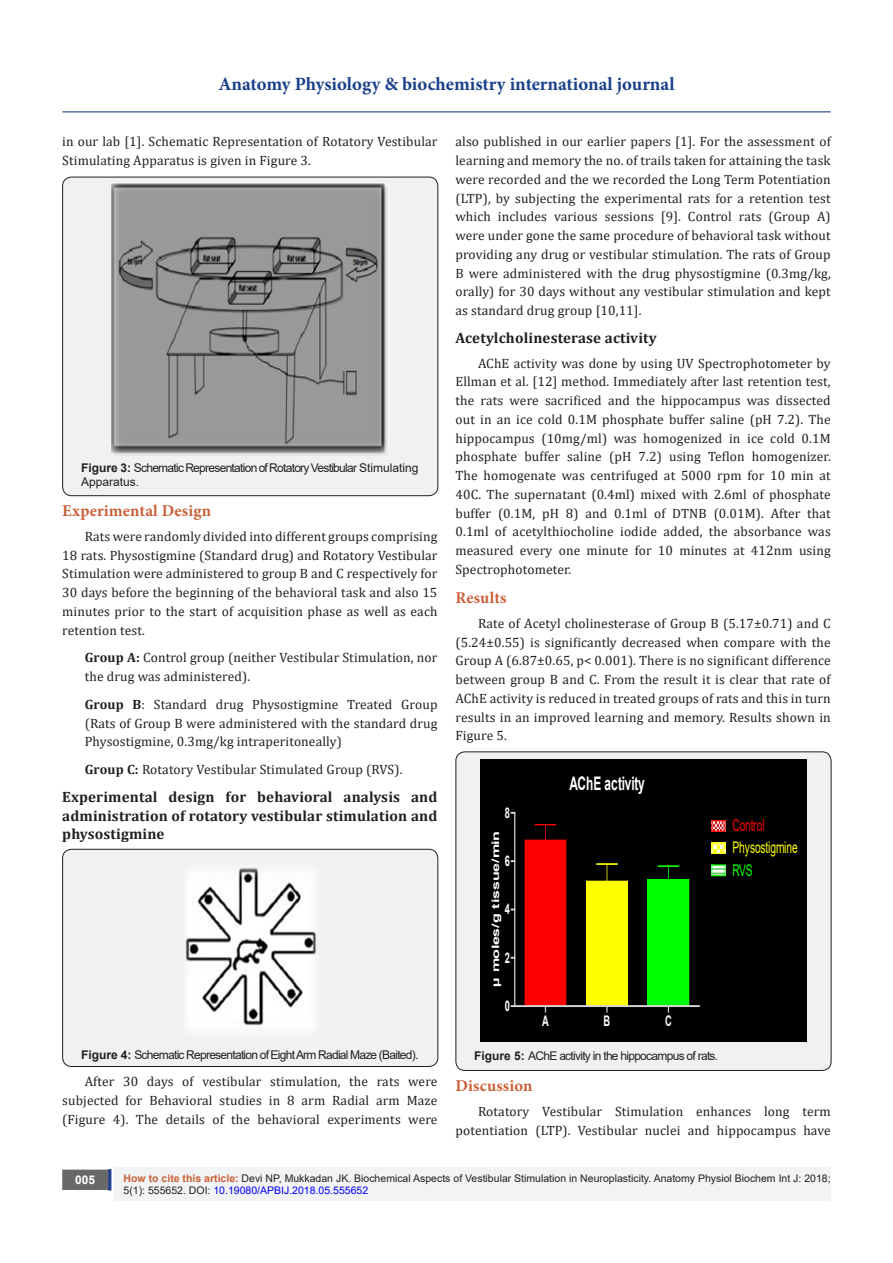
<style>
.page{position:relative;width:893px;height:1263px;background:#fff}
.page>*{position:absolute;margin:0;border:0;box-sizing:border-box;transform-origin:0 0}
.t1{font:700 18.75px "Minion Pro";color:#183f89}
.t2{font:700 18.75px "Arial";letter-spacing:-.01em;color:#fff;scale:.64 1}
.t3{font:700 16.5px "Minion Pro";letter-spacing:.01em;color:#ca5f37}
.t4{font:16.05px/22.2px "Arial";letter-spacing:-.015em;color:#ff0;scale:.64 1}
.No_Spacing{font:700 15px/18.8px "Cambria";letter-spacing:.01em;color:#231f20;text-align:justify}
.t5{font:700 14.7px "Arial";color:#fff;scale:.64 1}
.No_Spacing-2{font:13.5px/18.8px "Cambria";letter-spacing:.01em;color:#231f20;text-align:justify}
.t6{font:12px/14.4px "Arial";letter-spacing:-.06em;color:#231f20}
.t7{font:700 12px "Arial";color:#fff}
.t8{font:10.5px/12.6px "Arial";color:#231f20}
.t9{font:700 10.2px "Arial";letter-spacing:-.015em;color:#fff;scale:1.57 1}
.s1{font-weight:700}
.s2{color:#f00}
.s3{color:#0f0}
.s4{font-weight:700;color:#ca5f37}
.s5{color:#00f}
</style>
<div class="page">
<div style="left:63px;top:1170px;width:44px;height:19px;background:#68676a"></div>
<div style="left:62px;top:1169px;width:46px;height:21px;border:2px solid #68676a"></div>
<div style="left:108px;top:1169px;width:3px;height:21px;background:#183f89;border:2px solid #253f8e"></div>
<hr style="left:62px;top:111px;width:769px;height:1px;background:#253f8e">
<div style="left:115px;top:1167px;width:716px;height:34px;background:#f2f3f4"></div>
<div style="left:63px;top:177px;width:375px;height:319px;background:#f0f1f2;border-radius:9px"></div>
<div style="left:62px;top:177px;width:376px;height:319px;border:1px solid #231f20;border-radius:9px"></div>
<img style="left:111px;top:183px;width:276px;height:272px">
<div style="left:63px;top:849px;width:375px;height:217px;background:#f0f1f2;border-radius:9px"></div>
<div style="left:62px;top:849px;width:376px;height:218px;border:1px solid #231f20;border-radius:9px"></div>
<img style="left:185px;top:868px;width:131px;height:161px">
<div style="left:456px;top:752px;width:375px;height:318px;background:#f0f1f2;border-radius:9px"></div>
<div style="left:455px;top:751px;width:376px;height:320px;border:1px solid #231f20;border-radius:9px"></div>
<div style="left:481px;top:759px;width:325px;height:283px;background:#000"></div>
<div style="left:525px;top:840px;width:41px;height:166px;background:#fe0000"></div>
<svg style="left:535px;top:824px;width:21px;height:1px"></svg>
<hr style="left:545px;top:825px;width:1px;height:31px;background:#f00">
<div style="left:586px;top:881px;width:41px;height:125px;background:#ff0"></div>
<hr style="left:627px;top:881px;width:1px;height:125px;background:#ff0">
<svg style="left:597px;top:864px;width:20px;height:1px"></svg>
<hr style="left:607px;top:864px;width:1px;height:34px;background:#ff0">
<div style="left:648px;top:880px;width:41px;height:126px;background:#0f0"></div>
<hr style="left:648px;top:879px;width:41px;height:1px;background:#0f0">
<svg style="left:658px;top:866px;width:21px;height:13px"></svg>
<hr style="left:515px;top:1005px;width:184px;height:2px;background:#d4d4d4">
<hr style="left:514px;top:813px;width:1px;height:193px;background:#d4d4d4">
<svg style="left:711px;top:820px;width:15px;height:12px"></svg>
<svg style="left:711px;top:842px;width:15px;height:12px"></svg>
<svg style="left:711px;top:865px;width:15px;height:11px"></svg>
<h1 class="t1" style="left:218px;top:71px;width:458px">Anatomy Physiology &amp; biochemistry international journal</h1>
<p class="No_Spacing-2" style="left:62px;top:132px;width:377px">in our lab [1]. Schematic Representation of Rotatory Vestibular<br>Stimulating Apparatus is given in Figure 3.</p>
<p class="t6" style="left:81px;top:460px;width:339px"><span class="s1">Figure 3:</span> Schematic Representation of Rotatory Vestibular Stimulating<br>Apparatus.</p>
<p class="t3" style="left:62px;top:499px;width:150px">Experimental Design</p>
<p class="No_Spacing-2" style="left:62px;top:527px;width:377px;text-indent:22px">Rats were randomly divided into different groups comprising 18 rats. Physostigmine (Standard drug) and Rotatory Vestibular Stimulation were administered to group B and C respectively for 30 days before the beginning of the behavioral task and also 15 minutes prior to the start of acquisition phase as well as each retention test.</p>
<p class="No_Spacing-2" style="left:85px;top:648px;width:354px"><span class="s1">Group A:</span> Control group (neither Vestibular Stimulation, nor the drug was administered).</p>
<p class="No_Spacing-2" style="left:85px;top:695px;width:354px"><span class="s1">Group B</span>: Standard drug Physostigmine Treated Group (Rats of Group B were administered with the standard drug Physostigmine, 0.3mg/kg intraperitoneally)</p>
<p class="No_Spacing-2" style="left:85px;top:760px;width:319px"><span class="s1">Group C:</span> Rotatory Vestibular Stimulated Group (RVS).</p>
<p class="No_Spacing" style="left:62px;top:787px;width:377px">Experimental design for behavioral analysis and administration of rotatory vestibular stimulation and physostigmine</p>
<p class="t6" style="left:81px;top:1047px;width:339px"><span class="s1">Figure 4:</span> Schematic Representation of Eight Arm Radial Maze (Baited).</p>
<p class="No_Spacing-2" style="left:62px;top:1072px;width:377px;text-indent:22px">After 30 days of vestibular stimulation, the rats were subjected for Behavioral studies in 8 arm Radial arm Maze (Figure 4). The details of the behavioral experiments were</p>
<p class="No_Spacing-2" style="left:455px;top:132px;width:377px">also published in our earlier papers [1]. For the assessment of learning and memory the no. of trails taken for attaining the task were recorded and the we recorded the Long Term Potentiation (LTP), by subjecting the experimental rats for a retention test which includes various sessions [9]. Control rats (Group A) were under gone the same procedure of behavioral task without providing any drug or vestibular stimulation. The rats of Group B were administered with the drug physostigmine (0.3mg/kg, orally) for 30 days without any vestibular stimulation and kept as standard drug group [10,11].</p>
<p class="No_Spacing" style="left:455px;top:328px;width:203px">Acetylcholinesterase activity</p>
<p class="No_Spacing-2" style="left:455px;top:354px;width:377px;text-indent:22px">AChE activity was done by using UV Spectrophotometer by Ellman et al. [12] method. Immediately after last retention test, the rats were sacrificed and the hippocampus was dissected out in an ice cold 0.1M phosphate buffer saline (pH 7.2). The hippocampus (10mg/ml) was homogenized in ice cold 0.1M phosphate buffer saline (pH 7.2) using Teflon homogenizer.<br>The homogenate was centrifuged at 5000 rpm for 10 min at 40C. The supernatant (0.4ml) mixed with 2.6ml of phosphate buffer (0.1M, pH 8) and 0.1ml of DTNB (0.01M). After that 0.1ml of acetylthiocholine iodide added, the absorbance was measured every one minute for 10 minutes at 412nm using Spectrophotometer.</p>
<p class="t3" style="left:455px;top:586px;width:52px">Results</p>
<p class="No_Spacing-2" style="left:455px;top:614px;width:377px;text-indent:22px">Rate of Acetyl cholinesterase of Group B (5.17±0.71) and C (5.24±0.55) is significantly decreased when compare with the Group A (6.87±0.65, p&lt; 0.001). There is no significant difference between group B and C. From the result it is clear that rate of AChE activity is reduced in treated groups of rats and this in turn results in an improved learning and memory. Results shown in Figure 5.</p>
<p class="t5" style="left:505px;top:802px;width:10px">8</p>
<p class="t9" style="left:488px;top:987px;width:101px;rotate:-90deg">µ moles/g tissue/min</p>
<p class="t5" style="left:505px;top:850px;width:10px">6</p>
<p class="t5" style="left:505px;top:899px;width:10px">4</p>
<p class="t5" style="left:505px;top:947px;width:10px">2</p>
<p class="t5" style="left:505px;top:995px;width:10px">0</p>
<p class="t2" style="left:569px;top:770px;width:119px">AChE activity</p>
<p class="t5" style="left:542px;top:1010px;width:12px">A</p>
<p class="t5" style="left:604px;top:1010px;width:12px">B</p>
<p class="t5" style="left:665px;top:1010px;width:12px">C</p>
<p class="t6" style="left:474px;top:1048px;width:245px"><span class="s1">Figure 5:</span> AChE activity in the hippocampus of rats.</p>
<p class="t4" style="left:732px;top:814px;width:104px"><span class="s2">Control<br></span>Physostigmine<br><span class="s3">RVS</span></p>
<p class="t3" style="left:455px;top:1074px;width:78px">Discussion</p>
<p class="No_Spacing-2" style="left:455px;top:1102px;width:377px;text-align:right">Rotatory Vestibular Stimulation enhances long term potentiation (LTP). Vestibular nuclei and hippocampus have</p>
<p class="t7" style="left:75px;top:1171px;width:22px">005</p>
<p class="t8" style="left:124px;top:1171px;width:709px"><span class="s4">How to cite this article:</span> Devi NP, Mukkadan JK. Biochemical Aspects of Vestibular Stimulation in Neuroplasticity. Anatomy Physiol Biochem Int J: 2018;<br>5(1): 555652. DOI: <span class="s5">10.19080/APBIJ.2018.05.555652</span></p>
</div>
